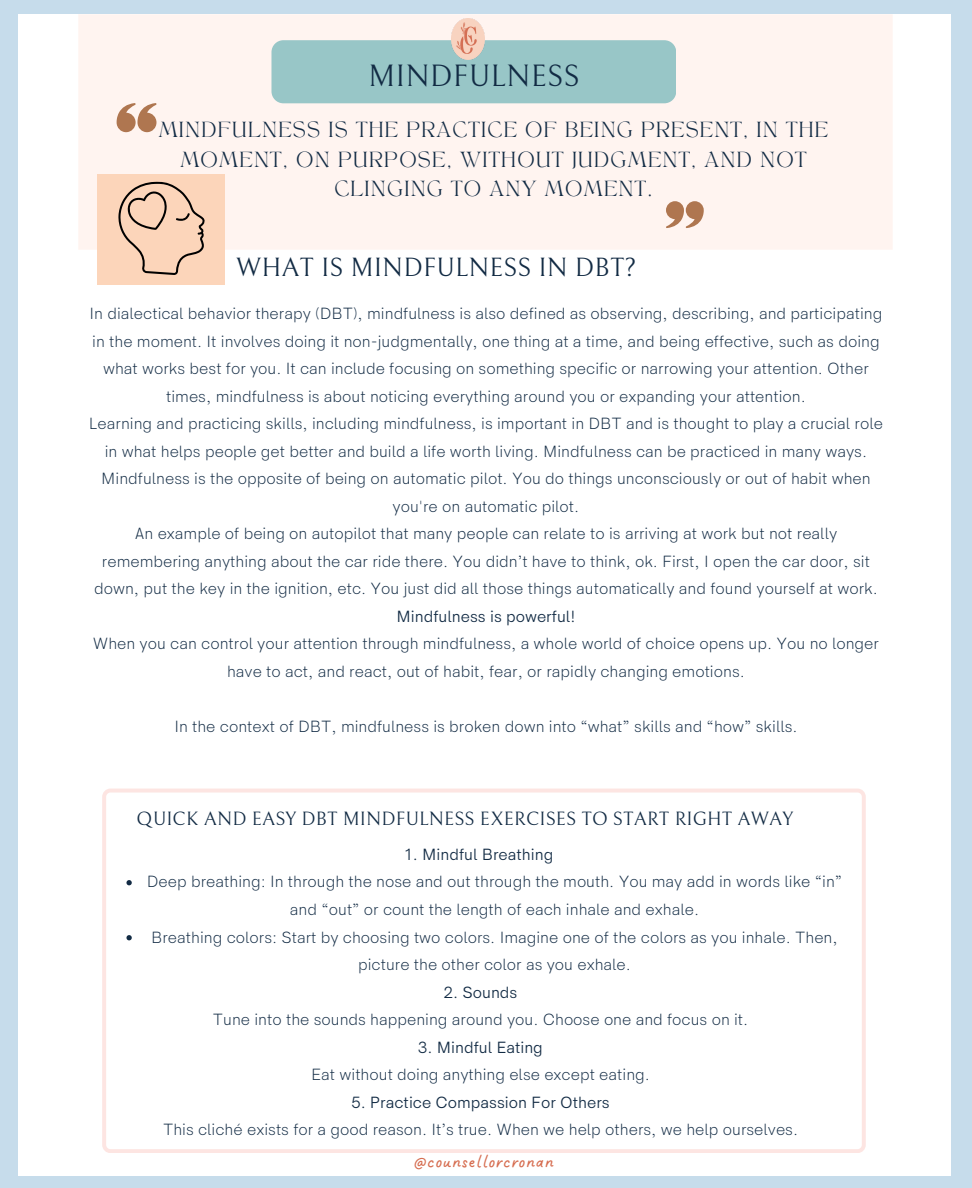
<style>
.page{position:relative;width:972px;height:1188px;background:#c6dceb}
.page>*{position:absolute;margin:0;border:0;box-sizing:border-box;transform-origin:0 0}
.t1{font:30.45px "Bellefair";letter-spacing:.01em;color:#122b44}
.t2{font:26.1px "Bellefair";letter-spacing:.01em;color:#122b44}
.t3{font:19.05px "Bellefair";letter-spacing:.01em;color:#122b44}
.t4{font:17.1px "DO Sans Slanted";color:#d66d50}
.t5{font:300 16.35px/27.5px "HK Sentiments";color:#122b44;text-align:center}
.t6{font:16.35px "HK Sentiments";color:#122b44}
.t7{font:15.3px/29.7px "TANAEGEAN";letter-spacing:.085em;color:#122b44;text-align:center}
</style>
<div class="page">
<div style="left:19px;top:14px;width:932px;height:1162px;background:#fff"></div>
<div style="left:78px;top:14px;width:815px;height:236px;background:#fff4f0"></div>
<div style="left:271px;top:40px;width:405px;height:63px;background:#98c6c7;border-radius:12px"></div>
<img style="left:451px;top:19px;width:33px;height:40px">
<svg style="left:117px;top:103px;width:40px;height:29px"></svg>
<svg style="left:666px;top:201px;width:38px;height:27px"></svg>
<div style="left:97px;top:174px;width:128px;height:111px;background:#fcd5ba"></div>
<svg style="left:118px;top:182px;width:87px;height:93px"></svg>
<div style="left:102px;top:789px;width:764px;height:364px;background:#fff"></div>
<svg style="left:126px;top:880px;width:6px;height:5px"></svg>
<svg style="left:126px;top:935px;width:6px;height:5px"></svg>
<p class="t1" style="left:368px;top:59px;width:213px">MINDFULNESS</p>
<p class="t7" style="left:159px;top:117px;width:671px">MINDFULNESS IS THE PRACTICE OF BEING PRESENT, IN THE<br>MOMENT, ON PURPOSE, WITHOUT JUDGMENT, AND NOT<br>CLINGING TO ANY MOMENT.</p>
<p class="t2" style="left:236px;top:253px;width:402px">WHAT IS MINDFULNESS IN DBT?</p>
<p class="t5" style="left:90px;top:301px;width:794px">In dialectical behavior therapy (DBT), mindfulness is also defined as observing, describing, and participating in the moment. It involves doing it non-judgmentally, one thing at a time, and being effective, such as doing what works best for you. It can include focusing on something specific or narrowing your attention. Other times, mindfulness is about noticing everything around you or expanding your attention.</p>
<p class="t5" style="left:89px;top:411px;width:796px">Learning and practicing skills, including mindfulness, is important in DBT and is thought to play a crucial role in what helps people get better and build a life worth living. Mindfulness can be practiced in many ways.</p>
<p class="t5" style="left:101px;top:466px;width:771px">Mindfulness is the opposite of being on automatic pilot. You do things unconsciously or out of habit when you're on automatic pilot.</p>
<p class="t5" style="left:94px;top:521px;width:785px">An example of being on autopilot that many people can relate to is arriving at work but not really remembering anything about the car ride there. You didn’t have to think, ok. First, I open the car door, sit down, put the key in the ignition, etc. You just did all those things automatically and found yourself at work.</p>
<p class="t6" style="left:397px;top:607px;width:180px">Mindfulness is powerful!</p>
<p class="t5" style="left:93px;top:631px;width:788px">When you can control your attention through mindfulness, a whole world of choice opens up. You no longer have to act, and react, out of habit, fear, or rapidly changing emotions.</p>
<p class="t5" style="left:174px;top:713px;width:625px">In the context of DBT, mindfulness is broken down into “what” skills and “how” skills.</p>
<p class="t3" style="left:137px;top:809px;width:658px">QUICK AND EASY DBT MINDFULNESS EXERCISES TO START RIGHT AWAY</p>
<p class="t6" style="left:404px;top:845px;width:151px">1. Mindful Breathing</p>
<p class="t5" style="left:147px;top:869px;width:697px">Deep breathing: In through the nose and out through the mouth. You may add in words like “in” and “out” or count the length of each inhale and exhale.</p>
<p class="t5" style="left:151px;top:924px;width:688px">Breathing colors: Start by choosing two colors. Imagine one of the colors as you inhale. Then, picture the other color as you exhale.</p>
<p class="t6" style="left:444px;top:983px;width:75px">2. Sounds</p>
<p class="t5" style="left:213px;top:1006px;width:537px">Tune into the sounds happening around you. Choose one and focus on it.</p>
<p class="t6" style="left:418px;top:1038px;width:126px">3. Mindful Eating</p>
<p class="t5" style="left:311px;top:1061px;width:340px">Eat without doing anything else except eating.</p>
<p class="t6" style="left:351px;top:1093px;width:260px">5. Practice Compassion For Others</p>
<p class="t5" style="left:163px;top:1116px;width:637px">This cliché exists for a good reason. It’s true. When we help others, we help ourselves.</p>
<p class="t4" style="left:413px;top:1152px;width:143px">@counsellorcronan</p>
</div>
